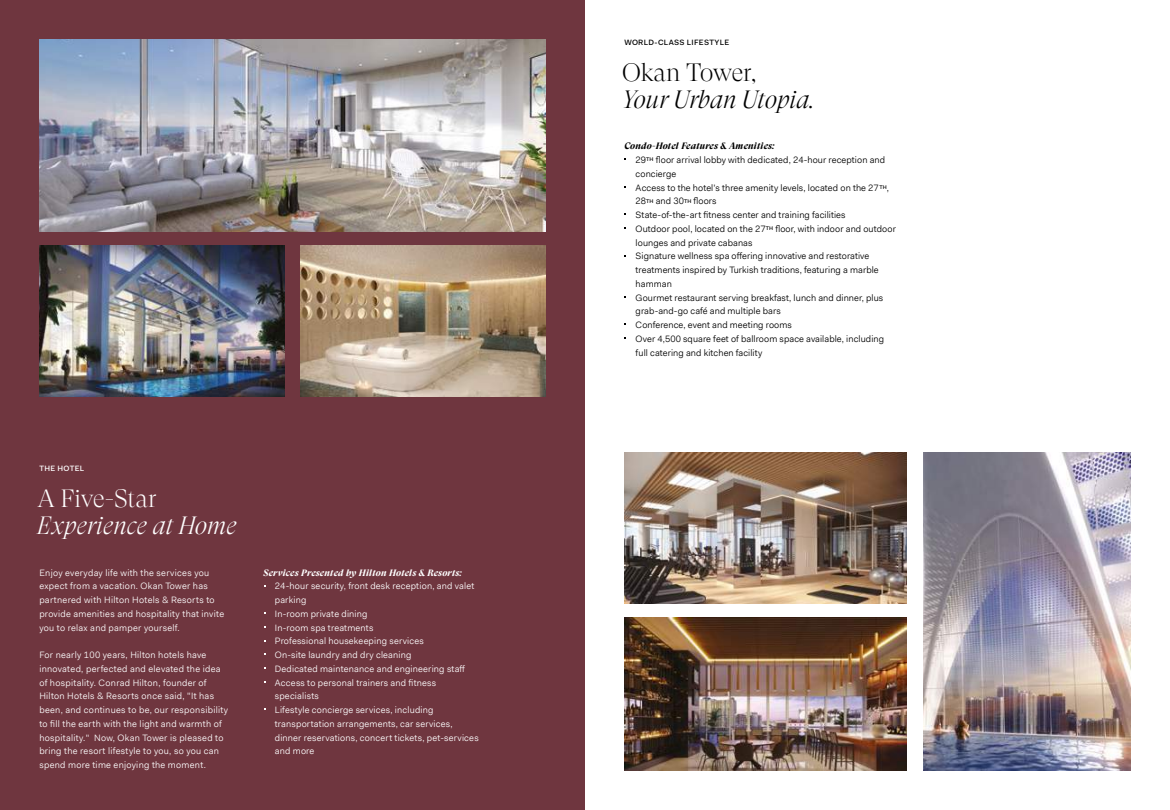
<style>
.page{position:relative;width:1170px;height:810px;background:#fff}
.page>*{position:absolute;margin:0;border:0;box-sizing:border-box;transform-origin:0 0}
.t1{font:italic 300 25px "GT Super Display";color:#fff}
.t2{font:italic 300 25px "GT Super Display";color:#000}
.t3{font:300 25px "GT Super Display";color:#fff}
.t4{font:300 25px "GT Super Display";letter-spacing:-.02em;color:#000}
.t5{font:9.25px/13.8px "Fakt Pro Blond";letter-spacing:.03em;color:#fff}
.t6{font:9.25px/13.8px "Fakt Pro Blond";letter-spacing:.01em;color:#000}
.t7{font:italic 700 9.25px "GT Super Display";letter-spacing:.02em;color:#fff}
.t8{font:italic 700 9.25px "GT Super Display";letter-spacing:.02em;color:#000}
.t9{font:500 7.75px "Fakt Pro";letter-spacing:.04em;color:#000}
.t10{font:500 7.75px "Fakt Pro";letter-spacing:.04em;color:#fff}
</style>
<div class="page">
<img style="left:624px;top:452px;width:282px;height:151px">
<img style="left:624px;top:617px;width:282px;height:154px">
<img style="left:923px;top:452px;width:208px;height:319px">
<div style="left:0;top:0;width:585px;height:810px;background:#6f363f"></div>
<img style="left:39px;top:39px;width:507px;height:193px">
<img style="left:39px;top:246px;width:245px;height:151px">
<img style="left:301px;top:246px;width:245px;height:151px">
<p class="t10" style="left:39px;top:464px;width:46px">THE HOTEL</p>
<h1 class="t3" style="left:37px;top:485px;width:121px">A Five-Star</h1>
<h1 class="t1" style="left:37px;top:512px;width:201px">Experience at Home</h1>
<p class="t5" style="left:39px;top:565px;width:186px">Enjoy everyday life with the services you expect from a vacation. Okan Tower has partnered with Hilton Hotels &amp; Resorts to provide amenities and hospitality that invite you to relax and pamper yourself.</p>
<p class="t5" style="left:39px;top:648px;width:190px">For nearly 100 years, Hilton hotels have innovated, perfected and elevated the idea of hospitality. Conrad Hilton, founder of Hilton Hotels &amp; Resorts once said, "It has been, and continues to be, our responsibility to fill the earth with the light and warmth of hospitality." Now, Okan Tower is pleased to bring the resort lifestyle to you, so you can spend more time enjoying the moment.</p>
<p class="t7" style="left:264px;top:568px;width:200px">Services Presented by Hilton Hotels &amp; Resorts:</p>
<p class="t5" style="left:275px;top:579px;width:205px">24-hour security, front desk reception, and valet parking<br>In-room private dining<br>In-room spa treatments<br>Professional housekeeping services<br>On-site laundry and dry cleaning<br>Dedicated maintenance and engineering staff<br>Access to personal trainers and fitness specialists<br>Lifestyle concierge services, including transportation arrangements, car services, dinner reservations, concert tickets, pet-services and more</p>
<p class="t9" style="left:624px;top:37px;width:106px">WORLD-CLASS LIFESTYLE</p>
<h1 class="t4" style="left:622px;top:59px;width:136px">Okan Tower,</h1>
<h1 class="t2" style="left:622px;top:86px;width:194px">Your Urban Utopia.</h1>
<p class="t8" style="left:624px;top:141px;width:152px">Condo-Hotel Features &amp; Amenities:</p>
<p class="t6" style="left:636px;top:153px;width:262px">29<sup>TH</sup> floor arrival lobby with dedicated, 24-hour reception and concierge<br>Access to the hotel’s three amenity levels, located on the 27<sup>TH</sup>, 28<sup>TH</sup> and 30<sup>TH</sup> floors<br>State-of-the-art fitness center and training facilities<br>Outdoor pool, located on the 27<sup>TH</sup> floor, with indoor and outdoor lounges and private cabanas<br>Signature wellness spa offering innovative and restorative treatments inspired by Turkish traditions, featuring a marble hamman<br>Gourmet restaurant serving breakfast, lunch and dinner, plus grab-and-go café and multiple bars<br>Conference, event and meeting rooms<br>Over 4,500 square feet of ballroom space available, including full catering and kitchen facility</p>
</div>
